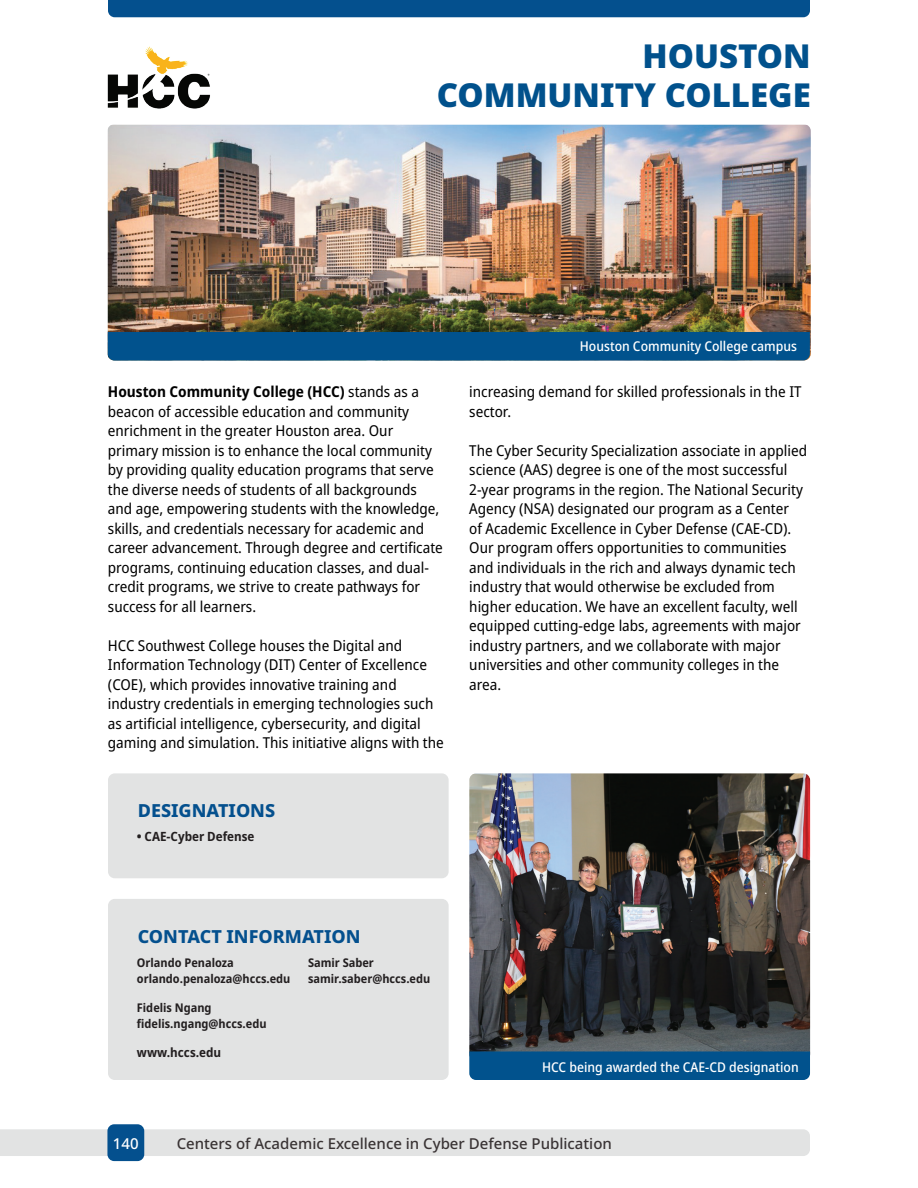
<style>
.page{position:relative;width:918px;height:1188px;background:#fff}
.page>*{position:absolute;margin:0;border:0;box-sizing:border-box;transform-origin:0 0}
.t1{font:900 33px/39.6px "Noto Sans";color:#01518c;text-align:right}
.t2{font:800 18px "Noto Sans";color:#04508e}
.t3{font:semi-condensed 15px/19.5px "Noto Sans";color:#000}
.t4{font:500 15px "Noto Sans";color:#393334}
.t5{font:500 15px "Noto Sans";color:#fff}
.t6{font:500 semi-condensed 13.5px "Noto Sans";color:#fff}
.t7{font:700 semi-condensed 12.75px "Noto Sans";color:#231f20}
.t8{font:700 semi-condensed 12px/16.5px "Noto Sans";color:#231f20}
.s1{font-weight:700}
</style>
<div class="page">
<div style="left:0;top:1129px;width:810px;height:27px;background:#e2e3e3"></div>
<div style="left:107px;top:1124px;width:37px;height:37px;background:#04508e;border-radius:7px"></div>
<div style="left:108px;top:0;width:702px;height:17px;background:#04508e"></div>
<div style="left:108px;top:899px;width:341px;height:181px;background:#e2e3e3;border-radius:7px"></div>
<div style="left:108px;top:773px;width:341px;height:105px;background:#e2e3e3;border-radius:7px"></div>
<img style="left:107px;top:124px;width:704px;height:233px">
<img style="left:107px;top:46px;width:103px;height:63px">
<img style="left:469px;top:773px;width:341px;height:278px">
<div style="left:469px;top:1051px;width:341px;height:29px;background:#01528d"></div>
<div style="left:108px;top:332px;width:702px;height:28px;background:#01528d"></div>
<h1 class="t1" style="left:437px;top:36px;width:376px">HOUSTON<br>COMMUNITY COLLEGE</h1>
<p class="t3" style="left:108px;top:382px;width:336px"><span class="s1">Houston Community College (HCC)</span> stands as a beacon of accessible education and community enrichment in the greater Houston area. Our primary mission is to enhance the local community by providing quality education programs that serve the diverse needs of students of all backgrounds and age, empowering students with the knowledge, skills, and credentials necessary for academic and career advancement. Through degree and certificate programs, continuing education classes, and dual&shy;credit programs, we strive to create pathways for success for all learners.</p>
<p class="t3" style="left:108px;top:636px;width:337px">HCC Southwest College houses the Digital and Information Technology (DIT) Center of Excellence (COE), which provides innovative training and industry credentials in emerging technologies such as artificial intelligence, cybersecurity, and digital gaming and simulation. This initiative aligns with the</p>
<p class="t2" style="left:138px;top:798px;width:139px">DESIGNATIONS</p>
<p class="t7" style="left:137px;top:828px;width:119px">• CAE-Cyber Defense</p>
<p class="t6" style="left:580px;top:337px;width:219px">Houston Community College campus</p>
<p class="t3" style="left:469px;top:382px;width:334px">increasing demand for skilled professionals in the IT sector.</p>
<p class="t3" style="left:469px;top:441px;width:339px">The Cyber Security Specialization associate in applied science (AAS) degree is one of the most successful 2-year programs in the region. The National Security Agency (NSA) designated our program as a Center<br>of Academic Excellence in Cyber Defense (CAE-CD).<br>Our program offers opportunities to communities and individuals in the rich and always dynamic tech industry that would otherwise be excluded from higher education. We have an excellent faculty, well equipped cutting-edge labs, agreements with major industry partners, and we collaborate with major universities and other community colleges in the area.</p>
<p class="t2" style="left:138px;top:924px;width:224px">CONTACT INFORMATION</p>
<p class="t8" style="left:137px;top:954px;width:155px">Orlando Penaloza orlando.penaloza@hccs.edu</p>
<p class="t8" style="left:137px;top:999px;width:131px">Fidelis Ngang fidelis.ngang@hccs.edu</p>
<p class="t7" style="left:137px;top:1044px;width:86px">www.hccs.edu</p>
<p class="t8" style="left:308px;top:954px;width:124px">Samir Saber samir.saber@hccs.edu</p>
<p class="t6" style="left:542px;top:1057px;width:258px">HCC being awarded the CAE-CD designation</p>
<p class="t5" style="left:113px;top:1133px;width:27px">140</p>
<p class="t4" style="left:177px;top:1132px;width:437px">Centers of Academic Excellence in Cyber Defense Publication</p>
</div>
